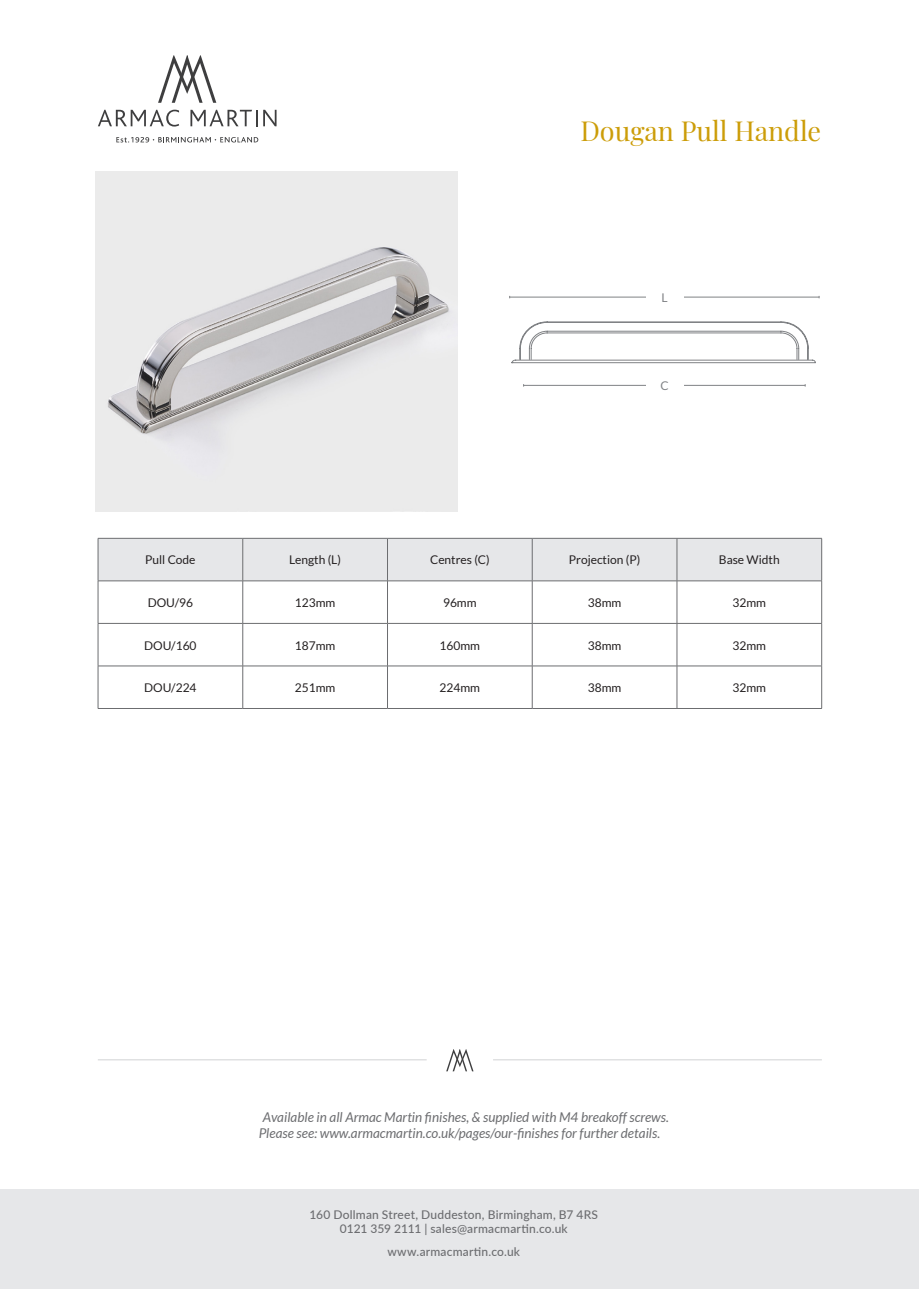
<style>
.page{position:relative;width:919px;height:1289px;background:#fff}
.page>*{position:absolute;margin:0;border:0;box-sizing:border-box;transform-origin:0 0}
.t1{font:27px "Playfair Display";color:#cc9d09}
.t2{font:italic 13.5px/16.2px "Lato";color:#6c6d70}
.t3{font:12px "Lato";color:#231f20}
.t4{font:500 12px/14.4px "Lato";letter-spacing:.015em;color:#6c6d70;text-align:center}
.t5{font:12px "Lato";color:#808285}
</style>
<div class="page">
<div style="left:0;top:1188px;width:918px;height:100px;background:#e6e7e9"></div>
<svg style="left:116px;top:137px;width:142px;height:5px"></svg>
<svg style="left:190px;top:110px;width:67px;height:16px"></svg>
<svg style="left:263px;top:110px;width:13px;height:16px"></svg>
<svg style="left:98px;top:110px;width:81px;height:17px"></svg>
<svg style="left:158px;top:55px;width:58px;height:48px"></svg>
<svg style="left:446px;top:1049px;width:27px;height:22px"></svg>
<hr style="left:98px;top:1059px;width:328px;height:1px;background:#d1d2d4">
<hr style="left:493px;top:1059px;width:328px;height:1px;background:#d1d2d4">
<img style="left:96px;top:171px;width:361px;height:340px">
<div style="left:99px;top:539px;width:722px;height:41px;background:#e6e7e9"></div>
<hr style="left:98px;top:538px;width:145px;height:1px;background:#6c6d70">
<hr style="left:98px;top:538px;width:1px;height:42px;background:#6c6d70">
<hr style="left:243px;top:538px;width:144px;height:1px;background:#6c6d70">
<hr style="left:242px;top:538px;width:1px;height:42px;background:#6c6d70">
<hr style="left:387px;top:538px;width:145px;height:1px;background:#6c6d70">
<hr style="left:387px;top:538px;width:1px;height:42px;background:#6c6d70">
<hr style="left:532px;top:538px;width:145px;height:1px;background:#6c6d70">
<hr style="left:532px;top:538px;width:1px;height:42px;background:#6c6d70">
<hr style="left:677px;top:538px;width:144px;height:1px;background:#6c6d70">
<hr style="left:676px;top:538px;width:1px;height:42px;background:#6c6d70">
<hr style="left:821px;top:538px;width:1px;height:42px;background:#6c6d70">
<hr style="left:98px;top:580px;width:145px;height:1px;background:#6c6d70">
<hr style="left:98px;top:581px;width:1px;height:42px;background:#6c6d70">
<hr style="left:243px;top:580px;width:144px;height:1px;background:#6c6d70">
<hr style="left:242px;top:581px;width:1px;height:42px;background:#6c6d70">
<hr style="left:387px;top:580px;width:145px;height:1px;background:#6c6d70">
<hr style="left:387px;top:581px;width:1px;height:42px;background:#6c6d70">
<hr style="left:532px;top:580px;width:145px;height:1px;background:#6c6d70">
<hr style="left:532px;top:581px;width:1px;height:42px;background:#6c6d70">
<hr style="left:677px;top:580px;width:144px;height:1px;background:#6c6d70">
<hr style="left:676px;top:581px;width:1px;height:42px;background:#6c6d70">
<hr style="left:821px;top:581px;width:1px;height:42px;background:#6c6d70">
<hr style="left:98px;top:623px;width:145px;height:1px;background:#6c6d70">
<hr style="left:98px;top:623px;width:1px;height:42px;background:#6c6d70">
<hr style="left:243px;top:623px;width:144px;height:1px;background:#6c6d70">
<hr style="left:242px;top:623px;width:1px;height:42px;background:#6c6d70">
<hr style="left:387px;top:623px;width:145px;height:1px;background:#6c6d70">
<hr style="left:387px;top:623px;width:1px;height:42px;background:#6c6d70">
<hr style="left:532px;top:623px;width:145px;height:1px;background:#6c6d70">
<hr style="left:532px;top:623px;width:1px;height:42px;background:#6c6d70">
<hr style="left:677px;top:623px;width:144px;height:1px;background:#6c6d70">
<hr style="left:676px;top:623px;width:1px;height:42px;background:#6c6d70">
<hr style="left:821px;top:623px;width:1px;height:42px;background:#6c6d70">
<hr style="left:98px;top:665px;width:145px;height:1px;background:#6c6d70">
<hr style="left:98px;top:666px;width:1px;height:42px;background:#6c6d70">
<hr style="left:243px;top:665px;width:144px;height:1px;background:#6c6d70">
<hr style="left:242px;top:666px;width:1px;height:42px;background:#6c6d70">
<hr style="left:387px;top:665px;width:145px;height:1px;background:#6c6d70">
<hr style="left:387px;top:666px;width:1px;height:42px;background:#6c6d70">
<hr style="left:532px;top:665px;width:145px;height:1px;background:#6c6d70">
<hr style="left:532px;top:666px;width:1px;height:42px;background:#6c6d70">
<hr style="left:677px;top:665px;width:144px;height:1px;background:#6c6d70">
<hr style="left:676px;top:666px;width:1px;height:42px;background:#6c6d70">
<hr style="left:821px;top:666px;width:1px;height:42px;background:#6c6d70">
<hr style="left:98px;top:708px;width:145px;height:1px;background:#6c6d70">
<hr style="left:243px;top:708px;width:144px;height:1px;background:#6c6d70">
<hr style="left:387px;top:708px;width:145px;height:1px;background:#6c6d70">
<hr style="left:532px;top:708px;width:145px;height:1px;background:#6c6d70">
<hr style="left:677px;top:708px;width:144px;height:1px;background:#6c6d70">
<hr style="left:523px;top:385px;width:282px;height:1px;background:#808285">
<hr style="left:509px;top:297px;width:310px;height:1px;background:#808285">
<div style="left:646px;top:368px;width:37px;height:34px;background:#fff"></div>
<div style="left:646px;top:280px;width:37px;height:34px;background:#fff"></div>
<svg style="left:511px;top:321px;width:305px;height:42px"></svg>
<p class="t1" style="left:580px;top:110px;width:242px">Dougan Pull Handle</p>
<p class="t5" style="left:661px;top:291px;width:8px">L</p>
<p class="t5" style="left:660px;top:379px;width:10px">C</p>
<p class="t3" style="left:145px;top:553px;width:52px">Pull Code</p>
<p class="t3" style="left:289px;top:553px;width:53px">Length (L)</p>
<p class="t3" style="left:430px;top:553px;width:61px">Centres (C)</p>
<p class="t3" style="left:568px;top:553px;width:73px">Projection (P)</p>
<p class="t3" style="left:718px;top:553px;width:62px">Base Width</p>
<p class="t3" style="left:148px;top:596px;width:47px">DOU/96</p>
<p class="t3" style="left:295px;top:596px;width:42px">123mm</p>
<p class="t3" style="left:443px;top:596px;width:35px">96mm</p>
<p class="t3" style="left:587px;top:596px;width:35px">38mm</p>
<p class="t3" style="left:732px;top:596px;width:35px">32mm</p>
<p class="t3" style="left:144px;top:638px;width:54px">DOU/160</p>
<p class="t3" style="left:295px;top:638px;width:42px">187mm</p>
<p class="t3" style="left:439px;top:638px;width:42px">160mm</p>
<p class="t3" style="left:587px;top:638px;width:35px">38mm</p>
<p class="t3" style="left:732px;top:638px;width:35px">32mm</p>
<p class="t3" style="left:144px;top:681px;width:54px">DOU/224</p>
<p class="t3" style="left:295px;top:681px;width:42px">251mm</p>
<p class="t3" style="left:439px;top:681px;width:42px">224mm</p>
<p class="t3" style="left:587px;top:681px;width:35px">38mm</p>
<p class="t3" style="left:732px;top:681px;width:35px">32mm</p>
<p class="t2" style="left:259px;top:1108px;width:412px;text-indent:4px">Available in all Armac Martin finishes, &amp; supplied with M4 breakoff screws.<br>Please see: www.armacmartin.co.uk/pages/our-finishes for further details.</p>
<p class="t4" style="left:309px;top:1206px;width:290px">160 Dollman Street, Duddeston, Birmingham, B7 4RS<br>0121 359 2111 | sales@armacmartin.co.uk</p>
<p class="t4" style="left:387px;top:1243px;width:134px">www.armacmartin.co.uk</p>
</div>
